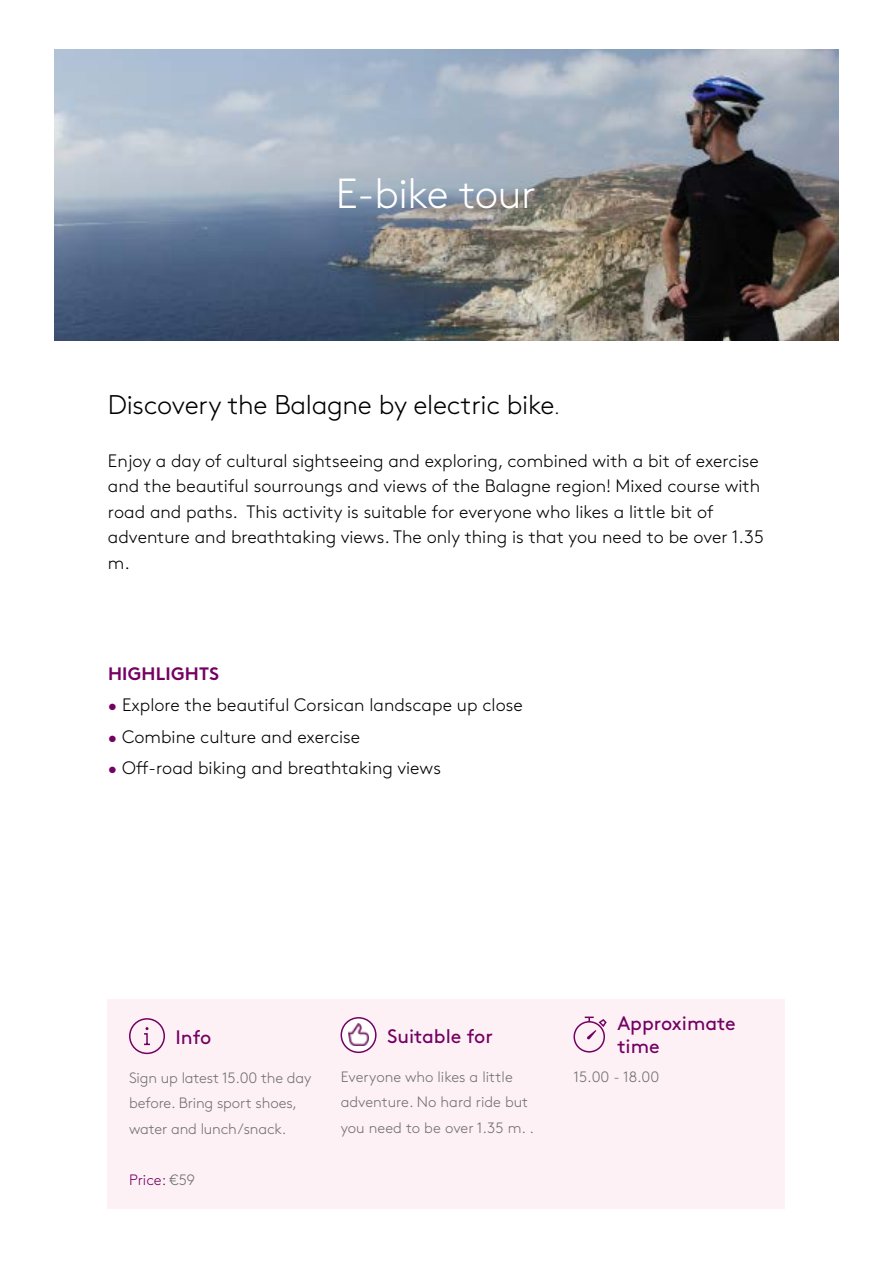
<style>
.page{position:relative;width:893px;height:1263px;background:#fff}
.page>*{position:absolute;margin:0;border:0;box-sizing:border-box;transform-origin:0 0}
.t1{font:300 42px "Brown Std";letter-spacing:-.01em;color:#fff}
.t2{font:300 27px "Brown Std";letter-spacing:-.01em;color:#000}
.t3{font:19.5px/22.5px "Brown Std";color:#740062}
.t4{font:300 18px/25.5px "Brown Std";color:#000}
.t5{font:700 18px "Brown Std";letter-spacing:.01em;color:#740062}
.t6{font:300 15px/25.5px "Brown Std";letter-spacing:-.01em;color:#706f6f}
.t7{font:300 15px "Brown Std";color:#740062}
.s1{font-size:18px}
.s2{color:#740062}
.s3{color:#706f6f}
</style>
<div class="page">
<div style="left:108px;top:1000px;width:677px;height:209px;background:#fdf1f6"></div>
<div style="left:129px;top:1018px;width:36px;height:36px;border:2px solid #740062;border-radius:50%"></div>
<svg style="left:144px;top:1027px;width:6px;height:19px"></svg>
<img style="left:341px;top:1018px;width:35px;height:34px;border-radius:17px">
<div style="left:341px;top:1017px;width:36px;height:36px;border:2px solid #740062;border-radius:50%"></div>
<svg style="left:573px;top:1016px;width:34px;height:37px"></svg>
<img style="left:349px;top:1024px;width:19px;height:21px">
<img style="left:54px;top:50px;width:785px;height:290px">
<h1 class="t1" style="left:336px;top:169px;width:202px">E-bike tour</h1>
<h1 class="t1" style="left:346px;top:169px;width:202px">E-bike tour</h1>
<h2 class="t2" style="left:108px;top:390px;width:453px">Discovery the Balagne by electric bike<span class="s1">.</span></h2>
<p class="t4" style="left:108px;top:448px;width:657px">Enjoy a day of cultural sightseeing and exploring, combined with a bit of exercise and the beautiful sourroungs and views of the Balagne region! Mixed course with road and paths. This activity is suitable for everyone who likes a little bit of adventure and breathtaking views. The only thing is that you need to be over 1.35 m.</p>
<p class="t5" style="left:108px;top:663px;width:112px">HIGHLIGHTS</p>
<p class="t4" style="left:108px;top:693px;width:416px"><span class="s2">•</span> Explore the beautiful Corsican landscape up close</p>
<p class="t4" style="left:108px;top:724px;width:254px"><span class="s2">•</span> Combine culture and exercise</p>
<p class="t4" style="left:108px;top:756px;width:335px"><span class="s2">•</span> Off-road biking and breathtaking views</p>
<p class="t3" style="left:617px;top:1012px;width:120px">Approximate time</p>
<p class="t3" style="left:175px;top:1026px;width:37px">Info</p>
<p class="t3" style="left:387px;top:1025px;width:108px">Suitable for</p>
<p class="t6" style="left:341px;top:1064px;width:195px">Everyone who likes a little adventure. No hard ride but you need to be over 1.35 m. .</p>
<p class="t6" style="left:573px;top:1064px;width:87px">15.00 - 18.00</p>
<p class="t6" style="left:129px;top:1065px;width:184px">Sign up latest 15.00 the day before. Bring sport shoes, water and lunch/snack.</p>
<p class="t7" style="left:129px;top:1171px;width:68px">Price: <span class="s3">€59</span></p>
</div>
